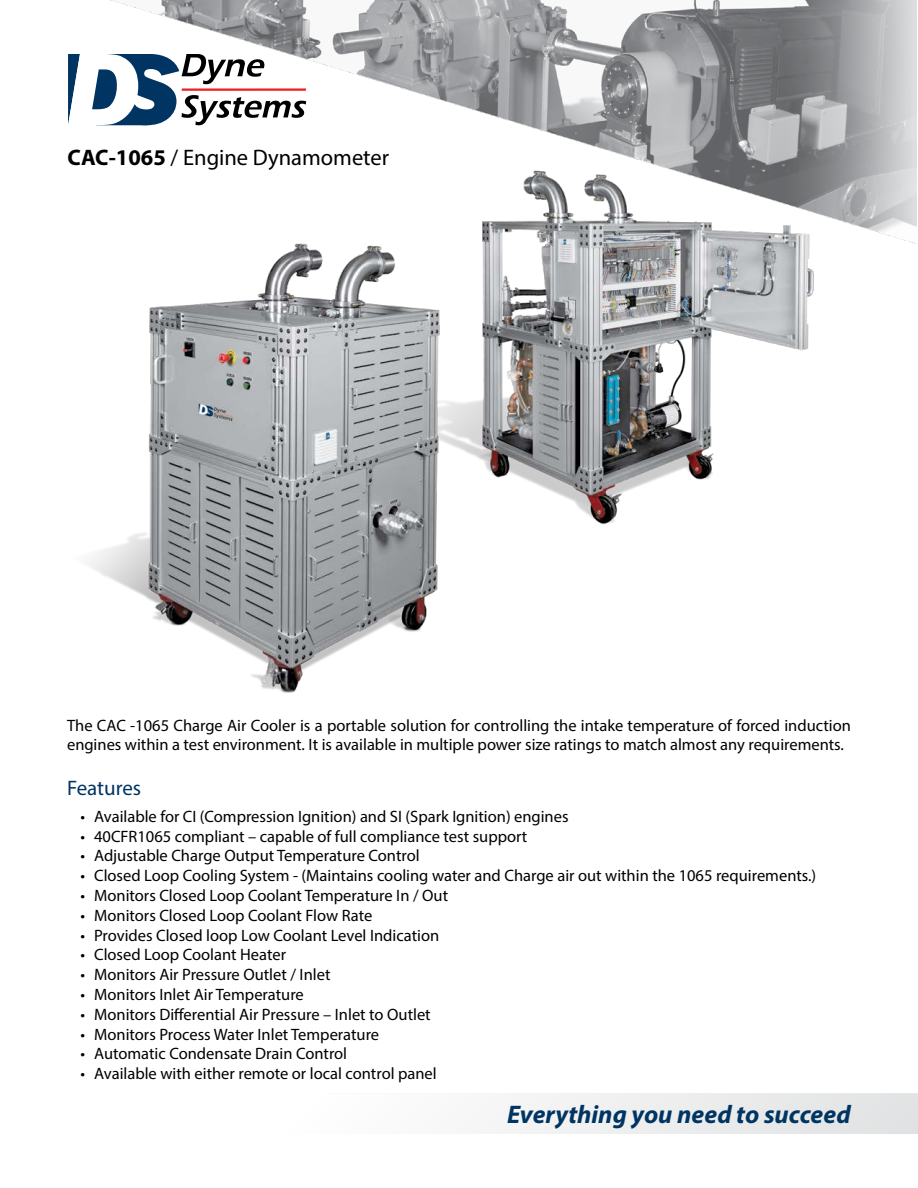
<style>
.page{position:relative;width:918px;height:1188px;background:#fff}
.page>*{position:absolute;margin:0;border:0;box-sizing:border-box;transform-origin:0 0}
.t1{font:italic 700 25.5px "Myriad Pro";color:#003462}
.Main_Heading_-_Add_B{font:22.5px "Myriad Pro";color:#000}
.Sub_Heading{font:21px "Myriad Pro";color:#003462}
.Body_Text{font:16.5px/19.8px "Myriad Pro";color:#000}
.s1{font-weight:700}
</style>
<div class="page">
<svg style="left:68px;top:54px;width:39px;height:71px"></svg>
<svg style="left:491px;top:1093px;width:427px;height:41px"></svg>
<img style="left:107px;top:0;width:810px;height:243px">
<img style="left:87px;top:135px;width:782px;height:558px">
<p class="Main_Heading_-_Add_B" style="left:68px;top:143px;width:323px"><span class="s1">CAC-1065</span> / Engine Dynamometer</p>
<p class="Body_Text" style="left:67px;top:715px;width:785px">The CAC -1065 Charge Air Cooler is a portable solution for controlling the intake temperature of forced induction engines within a test environment. It is available in multiple power size ratings to match almost any requirements.</p>
<p class="Sub_Heading" style="left:67px;top:775px;width:76px">Features</p>
<p class="Body_Text" style="left:81px;top:806px;width:489px">• Available for CI (Compression Ignition) and SI (Spark Ignition) engines</p>
<p class="Body_Text" style="left:81px;top:826px;width:448px">• 40CFR1065 compliant – capable of full compliance test support</p>
<p class="Body_Text" style="left:81px;top:846px;width:341px">• Adjustable Charge Output Temperature Control</p>
<p class="Body_Text" style="left:81px;top:866px;width:737px">• Closed Loop Cooling System - (Maintains cooling water and Charge air out within the 1065 requirements.)</p>
<p class="Body_Text" style="left:81px;top:885px;width:369px">• Monitors Closed Loop Coolant Temperature In / Out</p>
<p class="Body_Text" style="left:81px;top:905px;width:293px">• Monitors Closed Loop Coolant Flow Rate</p>
<p class="Body_Text" style="left:81px;top:925px;width:360px">• Provides Closed loop Low Coolant Level Indication</p>
<p class="Body_Text" style="left:81px;top:945px;width:207px">• Closed Loop Coolant Heater</p>
<p class="Body_Text" style="left:81px;top:965px;width:251px">• Monitors Air Pressure Outlet / Inlet</p>
<p class="Body_Text" style="left:81px;top:984px;width:225px">• Monitors Inlet Air Temperature</p>
<p class="Body_Text" style="left:81px;top:1004px;width:352px">• Monitors Differential Air Pressure – Inlet to Outlet</p>
<p class="Body_Text" style="left:81px;top:1024px;width:300px">• Monitors Process Water Inlet Temperature</p>
<p class="Body_Text" style="left:81px;top:1044px;width:268px">• Automatic Condensate Drain Control</p>
<p class="Body_Text" style="left:81px;top:1064px;width:358px">• Available with either remote or local control panel</p>
<h1 class="t1" style="left:507px;top:1098px;width:345px">Everything you need to succeed</h1>
</div>
